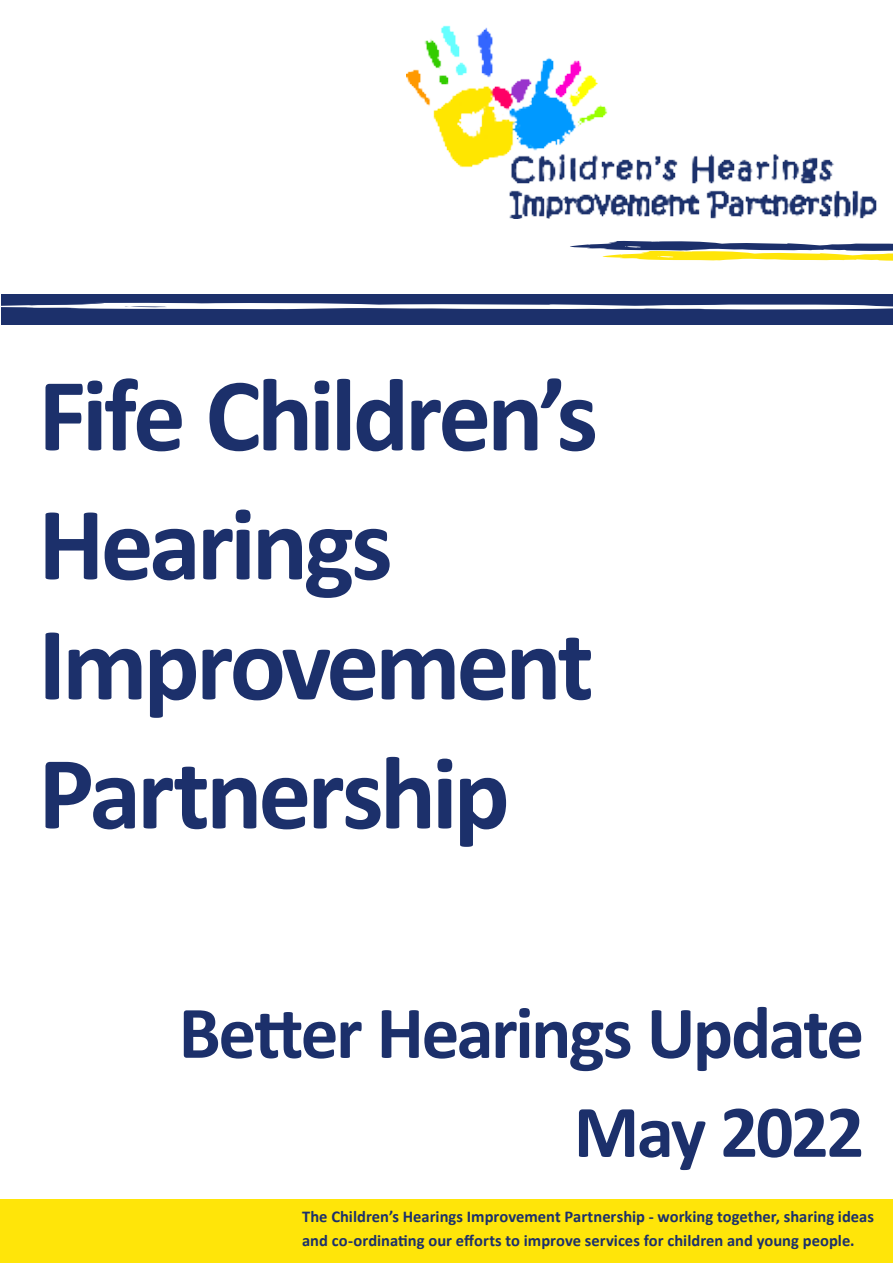
<style>
.page{position:relative;width:893px;height:1263px;background:#fff}
.page>*{position:absolute;margin:0;border:0;box-sizing:border-box;transform-origin:0 0}
.t1{font:700 105px/120px "Calibri";letter-spacing:-.04em;color:#1c306b}
.t2{font:700 75px "Calibri";letter-spacing:-.035em;color:#1c306b}
.t3{font:700 16.5px/24px "Calibri";color:#1c306b}
</style>
<div class="page">
<div style="left:0;top:1199px;width:893px;height:64px;background:#ffe509"></div>
<div style="left:2px;top:294px;width:891px;height:31px;background:#1c306b"></div>
<img style="left:407px;top:25px;width:470px;height:194px">
<svg style="left:570px;top:241px;width:323px;height:20px"></svg>
<svg style="left:1px;top:303px;width:892px;height:7px"></svg>
<p class="t1" style="left:38px;top:355px;width:561px">Fife Children’s</p>
<p class="t1" style="left:38px;top:484px;width:557px">Hearings<br>Improvement</p>
<p class="t1" style="left:38px;top:733px;width:473px">Partnership</p>
<p class="t2" style="left:179px;top:985px;width:687px">Better Hearings Update</p>
<p class="t2" style="left:574px;top:1084px;width:292px">May 2022</p>
<p class="t3" style="left:302px;top:1204px;width:573px">The Children’s Hearings Improvement Partnership - working together, sharing ideas and co-ordinating our efforts to improve services for children and young people.</p>
</div>
